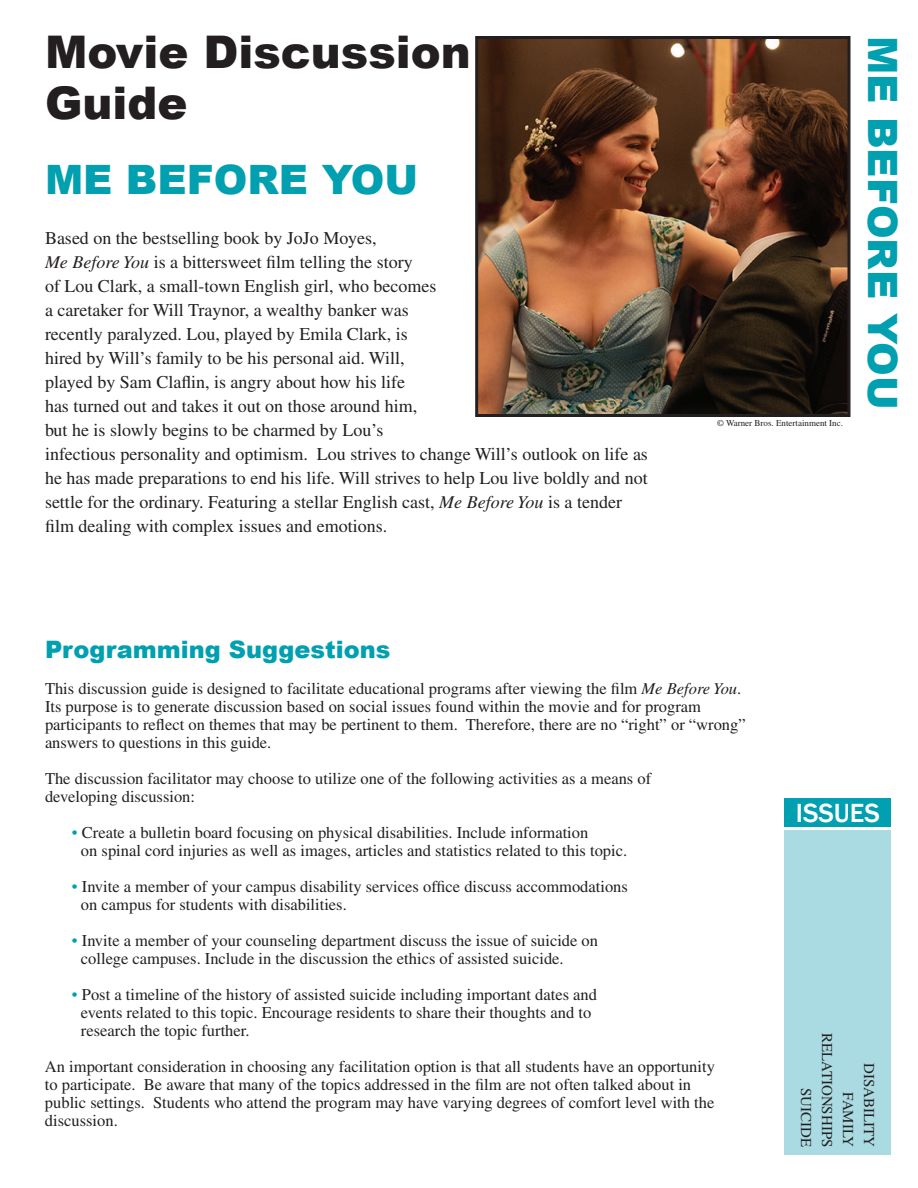
<style>
.page{position:relative;width:918px;height:1188px;background:#fff}
.page>*{position:absolute;margin:0;border:0;box-sizing:border-box;transform-origin:0 0}
.t1{font:900 45px/51px "Arial";color:#231f20}
.t2{font:900 40.5px "Arial";color:#00a0b0}
.t3{font:500 27px "Franklin Gothic";color:#fff}
.t4{font:900 24px "Arial";color:#00a0b0}
.t5{font:18px/24px "Times LT Std";color:#231f20}
.t6{font:16.5px/18px "Times LT Std";color:#231f20}
.t7{font:15px/21px "Times LT Std";color:#231f20;text-align:right}
.t8{font:9px "Times LT Std";color:#231f20}
.s1{font-style:italic}
.s2{color:#00a0b0}
</style>
<div class="page">
<img style="left:479px;top:40px;width:367px;height:373px">
<div style="left:475px;top:36px;width:375px;height:381px;border:3px solid #231f20"></div>
<div style="left:785px;top:798px;width:106px;height:28px;background:#00a0b0"></div>
<div style="left:785px;top:830px;width:106px;height:325px;background:#aadbe2"></div>
<h1 class="t1" style="left:45px;top:25px;width:427px">Movie Discussion<br>Guide</h1>
<h2 class="t2" style="left:45px;top:150px;width:375px">ME BEFORE YOU</h2>
<p class="t5" style="left:45px;top:226px;width:604px">Based on the bestselling book by JoJo Moyes,<br><span class="s1">Me Before You</span> is a bittersweet film telling the story<br>of Lou Clark, a small-town English girl, who becomes<br>a caretaker for Will Traynor, a wealthy banker was<br>recently paralyzed. Lou, played by Emila Clark, is<br>hired by Will’s family to be his personal aid. Will,<br>played by Sam Claflin, is angry about how his life<br>has turned out and takes it out on those around him,<br>but he is slowly begins to be charmed by Lou’s<br>infectious personality and optimism. Lou strives to change Will’s outlook on life as he has made preparations to end his life. Will strives to help Lou live boldly and not settle for the ordinary. Featuring a stellar English cast, <span class="s1">Me Before You</span> is a tender film dealing with complex issues and emotions.</p>
<p class="t8" style="left:717px;top:418px;width:127px">© Warner Bros. Entertainment Inc.</p>
<h2 class="t2" style="left:912px;top:36px;width:375px;rotate:90deg">ME BEFORE YOU</h2>
<h3 class="t4" style="left:45px;top:632px;width:347px">Programming Suggestions</h3>
<p class="t6" style="left:45px;top:679px;width:702px">This discussion guide is designed to facilitate educational programs after viewing the film <span class="s1">Me Before You</span>.<br>Its purpose is to generate discussion based on social issues found within the movie and for program participants to reflect on themes that may be pertinent to them. Therefore, there are no “right” or “wrong” answers to questions in this guide.</p>
<p class="t6" style="left:45px;top:769px;width:608px">The discussion facilitator may choose to utilize one of the following activities as a means of developing discussion:</p>
<p class="t6" style="left:81px;top:823px;width:548px;text-indent:-9px"><span class="s2">•</span> Create a bulletin board focusing on physical disabilities. Include information<br>on spinal cord injuries as well as images, articles and statistics related to this topic.</p>
<p class="t6" style="left:81px;top:877px;width:549px;text-indent:-9px"><span class="s2">•</span> Invite a member of your campus disability services office discuss accommodations on campus for students with disabilities.</p>
<p class="t6" style="left:81px;top:931px;width:519px;text-indent:-9px"><span class="s2">•</span> Invite a member of your counseling department discuss the issue of suicide on college campuses. Include in the discussion the ethics of assisted suicide.</p>
<p class="t6" style="left:81px;top:985px;width:518px;text-indent:-9px"><span class="s2">•</span> Post a timeline of the history of assisted suicide including important dates and events related to this topic. Encourage residents to share their thoughts and to research the topic further.</p>
<p class="t6" style="left:45px;top:1057px;width:671px">An important consideration in choosing any facilitation option is that all students have an opportunity to participate. Be aware that many of the topics addressed in the film are not often talked about in public settings. Students who attend the program may have varying degrees of comfort level with the discussion.</p>
<h3 class="t3" style="left:796px;top:796px;width:86px">ISSUES</h3>
<p class="t7" style="left:880px;top:1033px;width:116px;rotate:90deg">DISABILITY<br>FAMILY<br>RELATIONSHIPS<br>SUICIDE</p>
</div>
